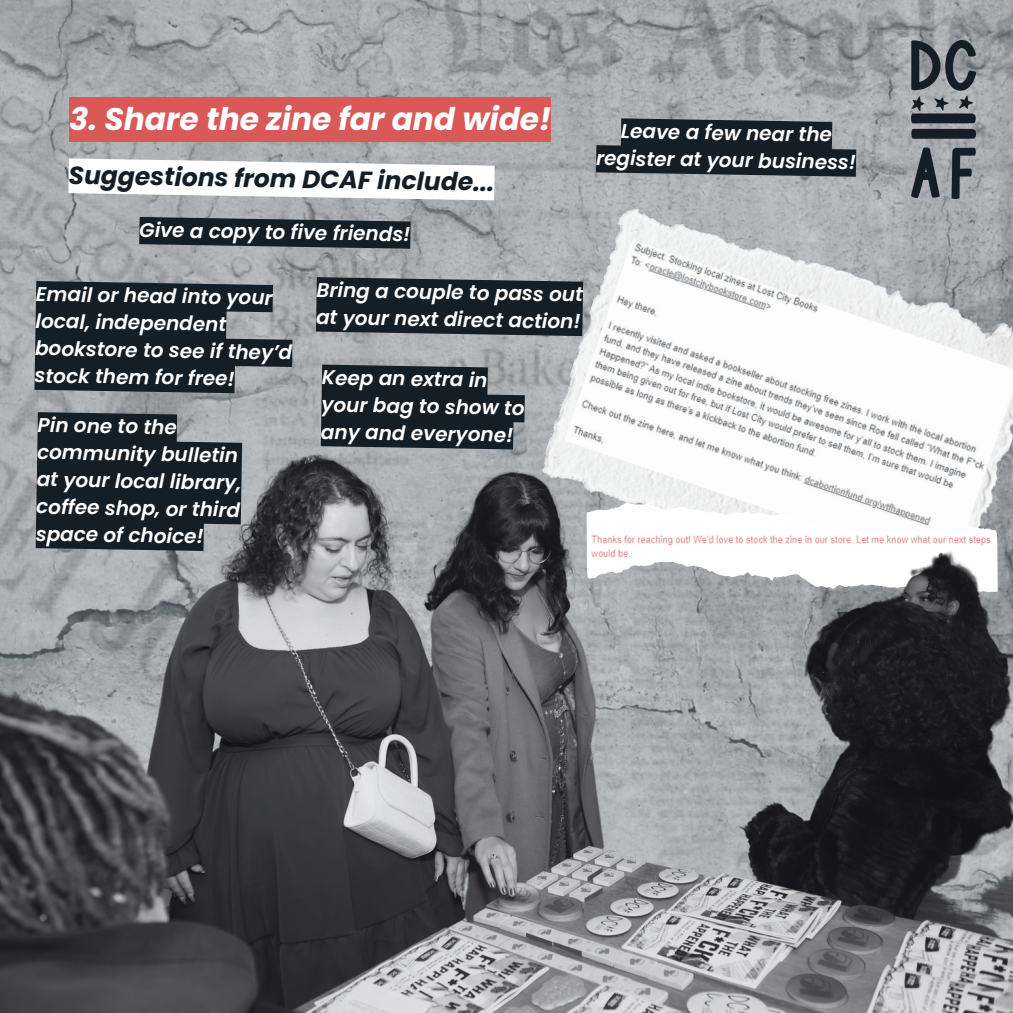
<style>
.page{position:relative;width:1013px;height:1013px;background:#fff}
.page>*{position:absolute;margin:0;border:0;box-sizing:border-box;transform-origin:0 0}
.t1{font:italic 700 31.25px "Poppins";color:#fff}
.t2{font:italic 700 25px "Poppins";color:#141e26}
.t3{font:italic 600 20px/27.1px "Poppins";color:#fff}
</style>
<div class="page">
<img style="left:0;top:0;width:1012px;height:366px">
<img style="left:911px;top:41px;width:64px;height:157px">
<img style="left:537px;top:199px;width:475px;height:167px">
<img style="left:564px;top:240px;width:448px;height:126px">
<svg style="left:68px;top:158px;width:427px;height:42px"></svg>
<div style="left:69px;top:97px;width:482px;height:44px;background:#d95959"></div>
<svg style="left:34px;top:281px;width:259px;height:85px;background:#283239"></svg>
<svg style="left:139px;top:217px;width:271px;height:32px;background:#2a333a"></svg>
<svg style="left:316px;top:277px;width:267px;height:59px;background:#202931"></svg>
<svg style="left:596px;top:118px;width:260px;height:59px;background:#2d363d"></svg>
<svg style="left:321px;top:364px;width:204px;height:2px"></svg>
<img style="left:0;top:366px;width:1012px;height:646px">
<p class="t1" style="left:69px;top:97px;width:483px">3. Share the zine far and wide!</p>
<p class="t2" style="left:69px;top:157px;width:427px;rotate:1deg">Suggestions from DCAF include...</p>
<p class="t3" style="left:140px;top:216px;width:272px;rotate:1deg">Give a copy to five friends!</p>
<p class="t3" style="left:317px;top:276px;width:268px;rotate:1deg">Bring a couple to pass out at your next direct action!</p>
<p class="t3" style="left:36px;top:280px;width:259px;rotate:1deg">Email or head into your local, independent bookstore to see if they’d stock them for free!</p>
<p class="t3" style="left:322px;top:363px;width:205px;rotate:1deg">Keep an extra in your bag to show to any and everyone!</p>
<p class="t3" style="left:38px;top:411px;width:206px;rotate:1deg">Pin one to the community bulletin at your local library, coffee shop, or third space of choice!</p>
<p class="t3" style="left:597px;top:117px;width:261px;text-align:center;rotate:1deg">Leave a few near the register at your business!</p>
</div>
